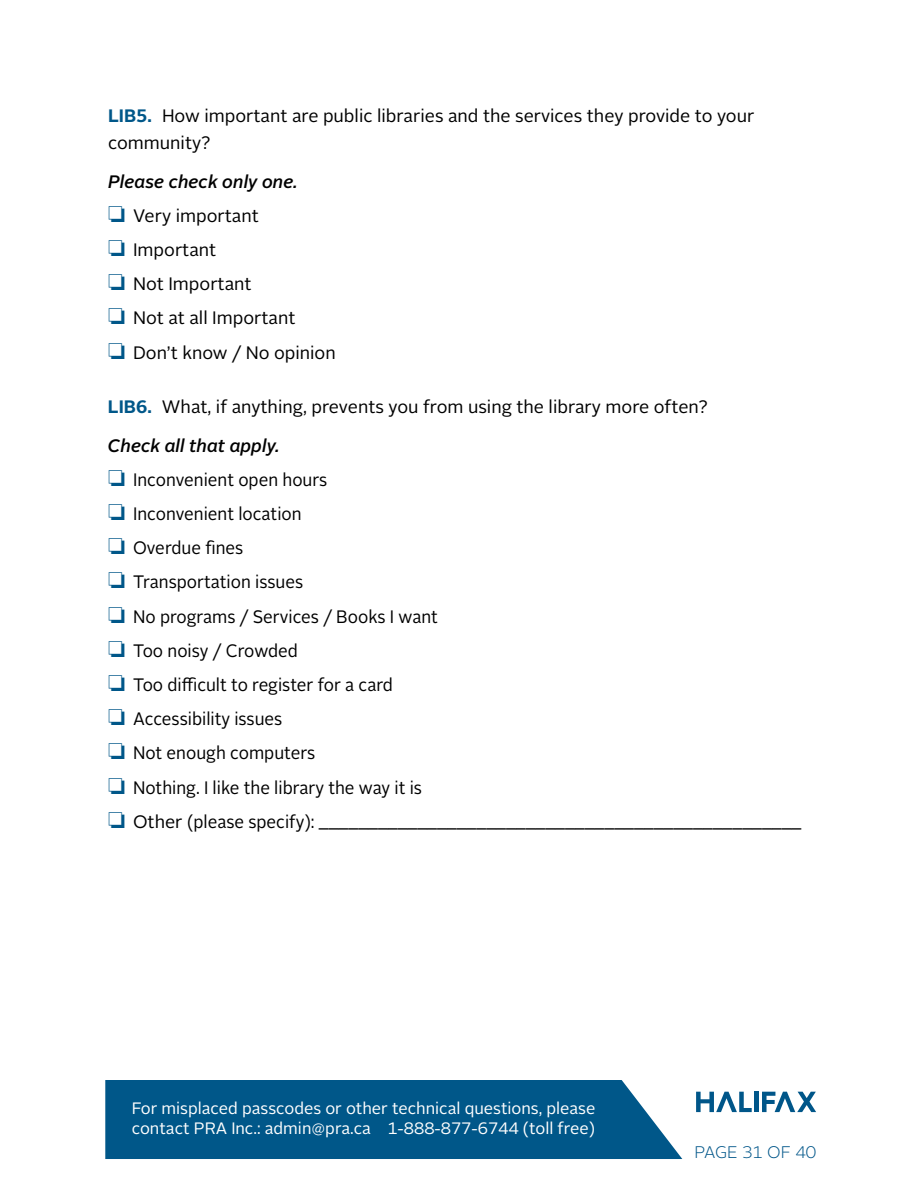
<style>
.page{position:relative;width:918px;height:1188px;background:#fff}
.page>*{position:absolute;margin:0;border:0;box-sizing:border-box;transform-origin:0 0}
.t1{font:18px/27px "Alright Sans";color:#000}
.t2{font:18px "Alright Sans";color:#000;scale:.95 1}
.t3{font:italic 500 18px "Alright Sans";color:#000}
.t4{font:300 16.8px "Alright Sans";color:#005689}
.t5{font:16.5px/19.8px "Alright Sans";color:#fff}
.s1{font-weight:700;color:#005789}
.s2{color:#005789}
.s3{font-weight:500;font-style:italic}
</style>
<div class="page">
<div style="left:105px;top:1080px;width:577px;height:79px;background:#005789"></div>
<hr style="left:755px;top:1092px;width:4px;height:20px;background:#005689">
<svg style="left:762px;top:1092px;width:54px;height:20px"></svg>
<svg style="left:696px;top:1092px;width:56px;height:20px"></svg>
<p class="t1" style="left:108px;top:102px;width:648px"><span class="s1">LIB5.</span> How important are public libraries and the services they provide to your community?</p>
<p class="t3" style="left:108px;top:169px;width:191px">Please check only one.</p>
<p class="t1" style="left:108px;top:202px;width:152px"><span class="s2">□</span> Very important</p>
<p class="t1" style="left:108px;top:237px;width:110px"><span class="s2">□</span> Important</p>
<p class="t1" style="left:108px;top:271px;width:145px"><span class="s2">□</span> Not Important</p>
<p class="t1" style="left:108px;top:305px;width:189px"><span class="s2">□</span> Not at all Important</p>
<p class="t1" style="left:108px;top:339px;width:229px"><span class="s2">□</span> Don’t know / No opinion</p>
<p class="t1" style="left:108px;top:387px;width:601px;line-height:39px"><span class="s1">LIB6.</span> What, if anything, prevents you from using the library more often?<br><span class="s3">Check all that apply.</span></p>
<p class="t2" style="left:108px;top:467px;width:232px"><span class="s2">□</span> Inconvenient open hours</p>
<p class="t2" style="left:108px;top:502px;width:205px"><span class="s2">□</span> Inconvenient location</p>
<p class="t2" style="left:108px;top:536px;width:144px"><span class="s2">□</span> Overdue fines</p>
<p class="t2" style="left:108px;top:570px;width:207px"><span class="s2">□</span> Transportation issues</p>
<p class="t2" style="left:108px;top:604px;width:349px"><span class="s2">□</span> No programs / Services / Books I want</p>
<p class="t2" style="left:108px;top:638px;width:201px"><span class="s2">□</span> Too noisy / Crowded</p>
<p class="t2" style="left:108px;top:673px;width:302px"><span class="s2">□</span> Too difficult to register for a card</p>
<p class="t2" style="left:108px;top:707px;width:185px"><span class="s2">□</span> Accessibility issues</p>
<p class="t2" style="left:108px;top:741px;width:220px"><span class="s2">□</span> Not enough computers</p>
<p class="t2" style="left:108px;top:775px;width:332px"><span class="s2">□</span> Nothing. I like the library the way it is</p>
<p class="t1" style="left:108px;top:808px;width:695px"><span class="s2">□</span> Other (please specify): _________________________________________________</p>
<p class="t5" style="left:132px;top:1099px;width:465px">For misplaced passcodes or other technical questions, please contact PRA Inc.: admin@pra.ca 1-888-877-6744 (toll free)</p>
<p class="t4" style="left:694px;top:1140px;width:123px">PAGE 31 OF 40</p>
</div>
